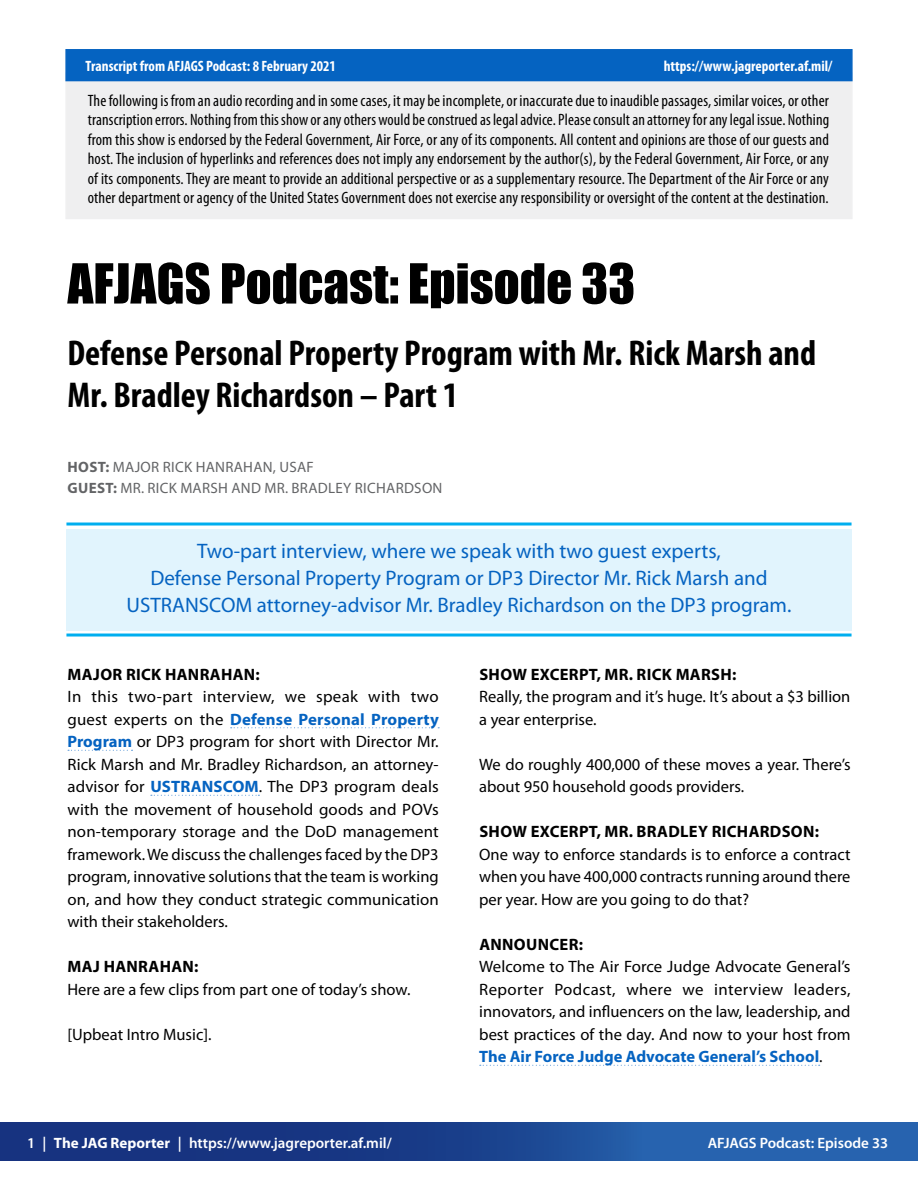
<style>
.page{position:relative;width:918px;height:1188px;background:#fff}
.page>*{position:absolute;margin:0;border:0;box-sizing:border-box;transform-origin:0 0}
.t1{font:51px "Impact";color:#000}
.TITLE_Long{font:700 condensed 36px/42px "Myriad Pro";color:#000}
.Intro_Excerpt_artifa{font:21px/27px "Myriad Pro";color:#0563c1;text-align:center}
.t2{font:16.5px/22.5px "Myriad Pro";color:#000;text-align:justify}
.Disclaimer{font:condensed 16.5px/19.5px "Myriad Pro";letter-spacing:.01em;color:#000;text-align:justify}
.Speaker{font:700 16.5px "Myriad Pro";letter-spacing:.02em;color:#000}
.t3{font:600 15px "Myriad Pro";color:#fff}
.Author{font:15px "Myriad Pro";letter-spacing:.02em;color:#636466}
.Post_Date{font:700 condensed 15px "Myriad Pro";color:#fff}
.Header_Link{font:700 condensed 15px "Myriad Pro";color:#fff}
.s1{font-weight:700}
.s2{font-weight:700;color:#0563c1}
</style>
<div class="page">
<div style="left:65px;top:72px;width:788px;height:147px;background:#efeff0"></div>
<div style="left:65px;top:49px;width:788px;height:32px;background:#0563c1"></div>
<div style="left:0;top:1122px;width:918px;height:39px;background:linear-gradient(to right,#122673,#2969b5)"></div>
<div style="left:66px;top:529px;width:786px;height:102px;background:#e1f4fd"></div>
<hr style="left:66px;top:523px;width:786px;height:3px;background:#00aeef">
<hr style="left:66px;top:634px;width:786px;height:3px;background:#00aeef">
<svg style="left:231px;top:727px;width:208px;height:1px"></svg>
<svg style="left:68px;top:750px;width:65px;height:1px"></svg>
<svg style="left:151px;top:795px;width:108px;height:1px"></svg>
<svg style="left:480px;top:1065px;width:340px;height:1px"></svg>
<p class="Post_Date" style="left:86px;top:56px;width:252px">Transcript from AFJAGS Podcast: 8 February 2021</p>
<p class="Header_Link" style="left:664px;top:56px;width:170px">https://www.jagreporter.af.mil/</p>
<p class="Disclaimer" style="left:88px;top:90px;width:743px">The following is from an audio recording and in some cases, it may be incomplete, or inaccurate due to inaudible passages, similar voices, or other transcription errors. Nothing from this show or any others would be construed as legal advice. Please consult an attorney for any legal issue. Nothing from this show is endorsed by the Federal Government, Air Force, or any of its components. All content and opinions are those of our guests and host. The inclusion of hyperlinks and references does not imply any endorsement by the author(s), by the Federal Government, Air Force, or any of its components. They are meant to provide an additional perspective or as a supplementary resource. The Department of the Air Force or any other department or agency of the United States Government does not exercise any responsibility or oversight of the content at the destination.</p>
<h1 class="t1" style="left:68px;top:244px;width:569px">AFJAGS Podcast: Episode 33</h1>
<h1 class="TITLE_Long" style="left:68px;top:331px;width:750px">Defense Personal Property Program with Mr. Rick Marsh and<br>Mr. Bradley Richardson – Part 1</h1>
<p class="Author" style="left:68px;top:458px;width:248px"><span class="s1">HOST:</span> MAJOR RICK HANRAHAN, USAF</p>
<p class="Author" style="left:68px;top:479px;width:376px"><span class="s1">GUEST:</span> MR. RICK MARSH AND MR. BRADLEY RICHARDSON</p>
<p class="Intro_Excerpt_artifa" style="left:127px;top:537px;width:666px">Two-part interview, where we speak with two guest experts,<br>Defense Personal Property Program or DP3 Director Mr. Rick Marsh and<br>USTRANSCOM attorney-advisor Mr. Bradley Richardson on the DP3 program.</p>
<h2 class="Speaker" style="left:68px;top:663px;width:194px">MAJOR RICK HANRAHAN:</h2>
<p class="t2" style="left:68px;top:685px;width:373px">In this two-part interview, we speak with two guest experts on the <span class="s2">Defense Personal Property Program</span> or DP3 program for short with Director Mr.<br>Rick Marsh and Mr. Bradley Richardson, an attorney&shy;advisor for <span class="s2">USTRANSCOM</span>. The DP3 program deals with the movement of household goods and POVs non-temporary storage and the DoD management framework. We discuss the challenges faced by the DP3 program, innovative solutions that the team is working on, and how they conduct strategic communication with their stakeholders.</p>
<h2 class="Speaker" style="left:68px;top:956px;width:132px">MAJ HANRAHAN:</h2>
<p class="t2" style="left:68px;top:978px;width:344px">Here are a few clips from part one of today’s show.</p>
<p class="t2" style="left:68px;top:1023px;width:145px">[Upbeat Intro Music].</p>
<h2 class="Speaker" style="left:479px;top:663px;width:258px">SHOW EXCERPT, MR. RICK MARSH:</h2>
<p class="t2" style="left:479px;top:685px;width:373px">Really, the program and it’s huge. It’s about a $3 billion a year enterprise.</p>
<p class="t2" style="left:479px;top:753px;width:373px">We do roughly 400,000 of these moves a year. There’s about 950 household goods providers.</p>
<h2 class="Speaker" style="left:479px;top:821px;width:341px">SHOW EXCERPT, MR. BRADLEY RICHARDSON:</h2>
<p class="t2" style="left:479px;top:843px;width:373px">One way to enforce standards is to enforce a contract when you have 400,000 contracts running around there per year. How are you going to do that?</p>
<h2 class="Speaker" style="left:479px;top:933px;width:105px">ANNOUNCER:</h2>
<p class="t2" style="left:479px;top:955px;width:373px">Welcome to The Air Force Judge Advocate General’s Reporter Podcast, where we interview leaders, innovators, and influencers on the law, leadership, and best practices of the day. And now to your host from <span class="s2">The Air Force Judge Advocate General’s School</span>.</p>
<p class="t3" style="left:27px;top:1133px;width:366px">1 | <span class="s1">The JAG Reporter</span> | https://www.jagreporter.af.mil/</p>
<p class="t3" style="left:708px;top:1133px;width:182px">AFJAGS Podcast: Episode 33</p>
</div>
